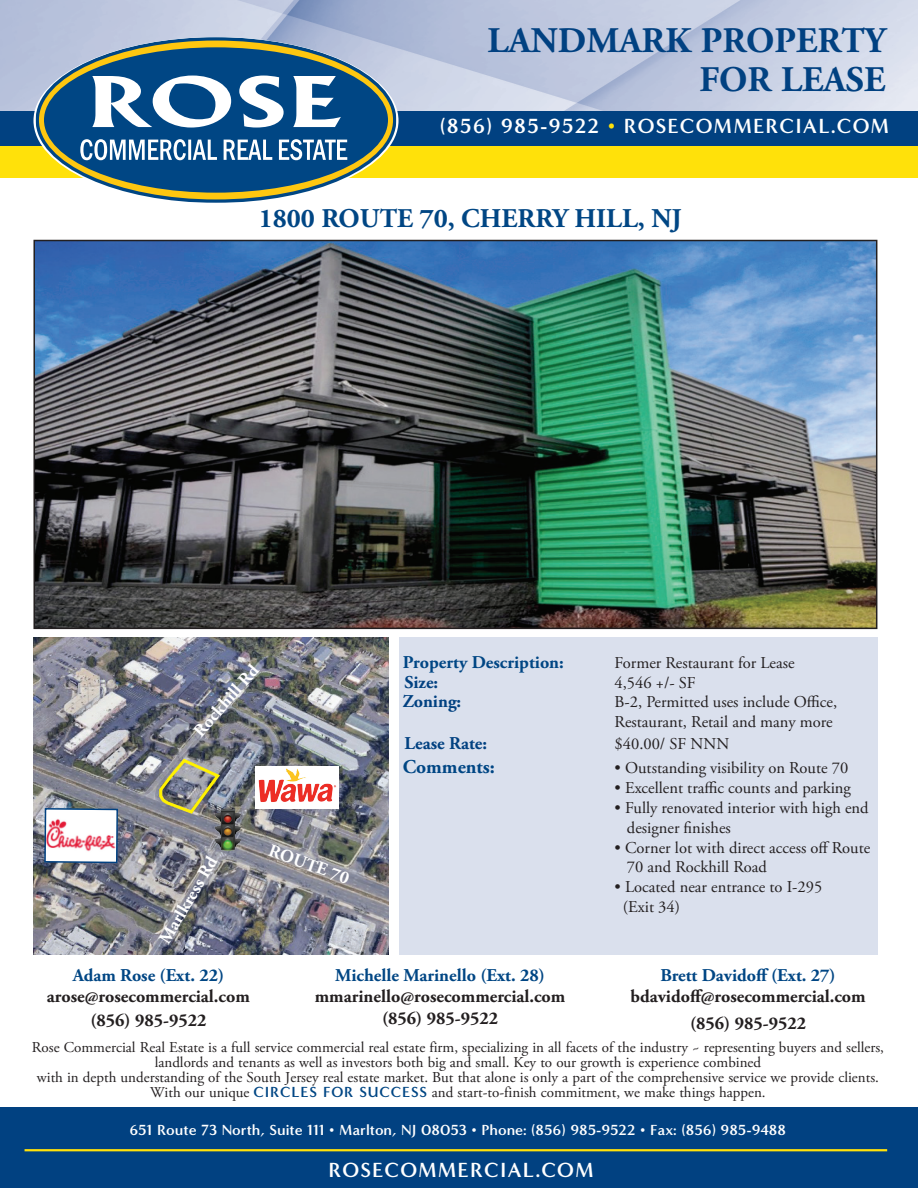
<style>
.page{position:relative;width:918px;height:1188px;background:#fff}
.page>*{position:absolute;margin:0;border:0;box-sizing:border-box;transform-origin:0 0}
.t1{font:700 36px/39px "Adobe Garamond Pro";color:#014181;text-align:right}
.t2{font:700 27px "Adobe Garamond Pro";color:#004684}
.t3{font:700 21px "Minerva Modern";letter-spacing:.05em;color:#fff}
.t4{font:700 19.5px "Adobe Garamond Pro";color:#004684}
.t5{font:700 18px/21.6px "Adobe Garamond Pro";color:#231f20;text-align:center}
.t6{font:700 18px "Adobe Garamond Pro";color:#004684}
.t7{font:700 18px "Adobe Garamond Pro";color:#fff}
.t8{font:700 18px "Adobe Garamond Pro";color:#014181}
.t9{font:16.5px/19.8px "Adobe Garamond Pro";color:#231f20}
.t10{font:15px/15px "Adobe Garamond Pro";color:#231f20;text-align:center}
.t11{font:700 15px "Minerva Modern";color:#fff}
.s1{color:#ffe10a}
.s2{font-family:"Minerva Modern";font-weight:700;color:#004684}
</style>
<div class="page">
<div style="left:0;top:140px;width:918px;height:38px;background:#ffe10a"></div>
<div style="left:0;top:108px;width:918px;height:38px;background:#014181"></div>
<div style="left:0;top:1107px;width:918px;height:81px;background:#014181"></div>
<hr style="left:25px;top:1149px;width:862px;height:2px;background:#ffe10a">
<img style="left:0;top:0;width:918px;height:110px">
<svg style="left:36px;top:37px;width:360px;height:166px"></svg>
<svg style="left:44px;top:47px;width:344px;height:146px;fill:#004684"></svg>
<svg style="left:92px;top:76px;width:249px;height:52px"></svg>
<svg style="left:80px;top:139px;width:267px;height:21px;background:#6a92b7"></svg>
<img style="left:33px;top:638px;width:356px;height:317px">
<div style="left:399px;top:638px;width:478px;height:317px;background:#dae0ed"></div>
<img style="left:36px;top:243px;width:838px;height:383px">
<div style="left:33px;top:240px;width:844px;height:389px;border:2px solid #231f20"></div>
<svg style="left:44px;top:807px;width:75px;height:57px"></svg>
<div style="left:255px;top:766px;width:84px;height:43px;background:#fff"></div>
<img style="left:258px;top:768px;width:79px;height:34px">
<img style="left:214px;top:809px;width:27px;height:43px">
<img style="left:157px;top:757px;width:65px;height:59px">
<h1 class="t1" style="left:487px;top:22px;width:400px">LANDMARK PROPERTY<br>FOR LEASE</h1>
<h3 class="t3" style="left:440px;top:113px;width:451px">(856) 985-9522 <span class="s1">•</span> ROSECOMMERCIAL.COM</h3>
<h2 class="t2" style="left:259px;top:203px;width:425px">1800 ROUTE 70, CHERRY HILL, NJ</h2>
<p class="t7" style="left:189px;top:728px;width:91px;rotate:-49deg">Rockhill Rd</p>
<p class="t7" style="left:154px;top:936px;width:100px;rotate:-59deg">Marlkress Rd</p>
<p class="t7" style="left:273px;top:840px;width:86px;rotate:20deg">ROUTE 70</p>
<p class="t6" style="left:403px;top:652px;width:162px">Property Description:</p>
<p class="t9" style="left:615px;top:654px;width:181px">Former Restaurant for Lease</p>
<p class="t8" style="left:405px;top:672px;width:35px">Size:</p>
<p class="t9" style="left:615px;top:673px;width:83px">4,546 +/- SF</p>
<p class="t8" style="left:403px;top:691px;width:60px">Zoning:</p>
<p class="t9" style="left:615px;top:693px;width:224px">B-2, Permitted uses include Office,<br>Restaurant, Retail and many more</p>
<p class="t8" style="left:405px;top:733px;width:84px">Lease Rate:</p>
<p class="t9" style="left:615px;top:735px;width:116px">$40.00/ SF NNN</p>
<h3 class="t4" style="left:403px;top:756px;width:94px">Comments:</h3>
<p class="t9" style="left:615px;top:759px;width:235px">• Outstanding visibility on Route 70</p>
<p class="t9" style="left:615px;top:779px;width:238px">• Excellent traffic counts and parking</p>
<p class="t9" style="left:627px;top:798px;width:243px;text-indent:-12px">• Fully renovated interior with high end designer finishes</p>
<p class="t9" style="left:627px;top:838px;width:245px;text-indent:-12px">• Corner lot with direct access off Route<br>70 and Rockhill Road</p>
<p class="t9" style="left:623px;top:878px;width:201px;text-indent:-8px">• Located near entrance to I-295 (Exit 34)</p>
<p class="t6" style="left:335px;top:965px;width:211px">Michelle Marinello (Ext. 28)</p>
<p class="t5" style="left:315px;top:986px;width:252px">mmarinello@rosecommercial.com (856) 985-9522</p>
<p class="t10" style="left:32px;top:1040px;width:854px">Rose Commercial Real Estate is a full service commercial real estate firm, specializing in all facets of the industry ~ representing buyers and sellers, landlords and tenants as well as investors both big and small. Key to our growth is experience combined<br>with in depth understanding of the South Jersey real estate market. But that alone is only a part of the comprehensive service we provide clients.<br>With our unique <span class="s2">CIRCLES FOR SUCCESS</span> and start-to-finish commitment, we make things happen.</p>
<p class="t6" style="left:73px;top:965px;width:153px">Adam Rose (Ext. 22)</p>
<p class="t5" style="left:47px;top:985px;width:204px;line-height:23.4px">arose@rosecommercial.com (856) 985-9522</p>
<p class="t6" style="left:661px;top:965px;width:177px">Brett Davidoff (Ext. 27)</p>
<p class="t5" style="left:631px;top:983px;width:237px;line-height:27px">bdavidoff@rosecommercial.com (856) 985-9522</p>
<p class="t11" style="left:129px;top:1121px;width:658px">651 Route 73 North, Suite 111 • Marlton, NJ 08053 • Phone: (856) 985-9522 • Fax: (856) 985-9488</p>
<h3 class="t3" style="left:329px;top:1157px;width:267px">ROSECOMMERCIAL.COM</h3>
</div>
